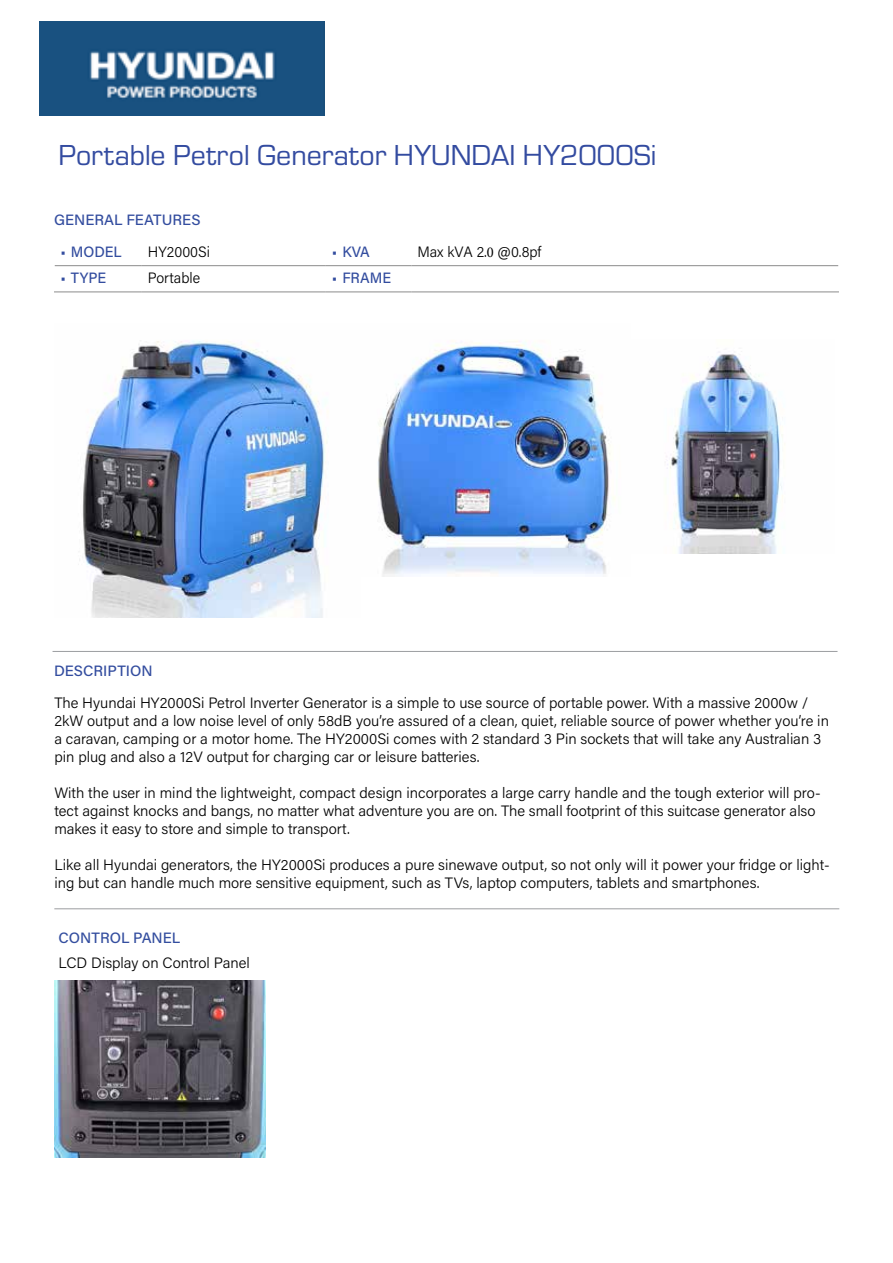
<style>
.page{position:relative;width:893px;height:1263px;background:#fff}
.page>*{position:absolute;margin:0;border:0;box-sizing:border-box;transform-origin:0 0}
.t1{font:30px "Eurostile";color:#334ba0}
.t2{font:300 15px/18px "Acumin Pro";color:#000}
.t3{font:500 15px "Acumin Pro";color:#334d9f}
.t4{font:500 15px "Acumin Pro";color:#344e9f}
.s1{font-family:"Minion Pro";font-weight:400}
</style>
<div class="page">
<hr style="left:55px;top:265px;width:87px;height:1px;background:#8c8c8c">
<hr style="left:142px;top:265px;width:184px;height:1px;background:#8c8c8c">
<hr style="left:326px;top:265px;width:85px;height:1px;background:#8c8c8c">
<hr style="left:411px;top:265px;width:427px;height:1px;background:#8c8c8c">
<hr style="left:54px;top:291px;width:88px;height:1px;background:#8c8c8c">
<hr style="left:142px;top:291px;width:184px;height:1px;background:#8c8c8c">
<hr style="left:326px;top:291px;width:85px;height:1px;background:#8c8c8c">
<hr style="left:411px;top:291px;width:428px;height:1px;background:#8c8c8c">
<img style="left:40px;top:22px;width:284px;height:94px">
<img style="left:54px;top:980px;width:212px;height:177px">
<hr style="left:53px;top:651px;width:784px;height:1px;background:#9b9da0">
<hr style="left:54px;top:908px;width:785px;height:1px;background:#9b9da0">
<img style="left:79px;top:340px;width:249px;height:278px">
<img style="left:378px;top:340px;width:237px;height:236px">
<img style="left:666px;top:351px;width:117px;height:202px">
<h1 class="t1" style="left:58px;top:135px;width:600px">Portable Petrol Generator HYUNDAI HY2000Si</h1>
<p class="t3" style="left:54px;top:209px;width:148px">GENERAL FEATURES</p>
<p class="t3" style="left:60px;top:241px;width:63px">• MODEL</p>
<p class="t2" style="left:148px;top:242px;width:64px">HY2000Si</p>
<p class="t3" style="left:332px;top:241px;width:39px">• KVA</p>
<p class="t2" style="left:417px;top:242px;width:126px">Max kVA 2.<span class="s1">0</span> @0.8pf</p>
<p class="t3" style="left:60px;top:267px;width:47px">• TYPE</p>
<p class="t2" style="left:148px;top:268px;width:54px">Portable</p>
<p class="t3" style="left:332px;top:267px;width:61px">• FRAME</p>
<p class="t3" style="left:54px;top:660px;width:100px">DESCRIPTION</p>
<p class="t2" style="left:54px;top:693px;width:776px">The Hyundai HY2000Si Petrol Inverter Generator is a simple to use source of portable power. With a massive 2000w / 2kW output and a low noise level of only 58dB you’re assured of a clean, quiet, reliable source of power whether you’re in a caravan, camping or a motor home. The HY2000Si comes with 2 standard 3 Pin sockets that will take any Australian 3 pin plug and also a 12V output for charging car or leisure batteries.</p>
<p class="t2" style="left:54px;top:783px;width:768px">With the user in mind the lightweight, compact design incorporates a large carry handle and the tough exterior will pro&shy;tect against knocks and bangs, no matter what adventure you are on. The small footprint of this suitcase generator also makes it easy to store and simple to transport.</p>
<p class="t2" style="left:54px;top:855px;width:777px">Like all Hyundai generators, the HY2000Si produces a pure sinewave output, so not only will it power your fridge or light&shy;ing but can handle much more sensitive equipment, such as TVs, laptop computers, tablets and smartphones.</p>
<p class="t4" style="left:58px;top:927px;width:123px">CONTROL PANEL</p>
<p class="t2" style="left:58px;top:953px;width:193px">LCD Display on Control Panel</p>
</div>
